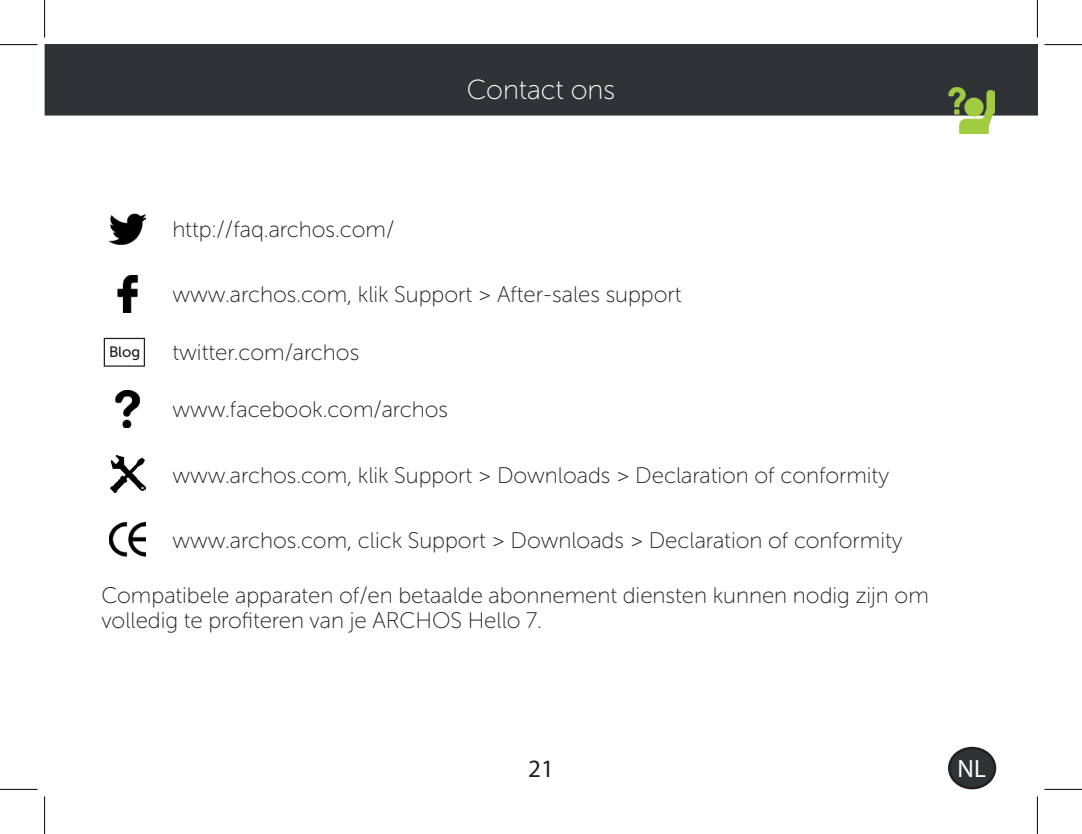
<style>
.page{position:relative;width:1082px;height:834px;background:#fff}
.page>*{position:absolute;margin:0;border:0;box-sizing:border-box;transform-origin:0 0}
.t1{font:27.5px "Museo Sans Rounded 100";color:#fff}
.t2{font:25px "Myriad Pro";color:#231f20}
.t3{font:25px "Myriad Pro";color:#fff}
.t4{font:22.5px/25px "Museo Sans Rounded 100";color:#231f20}
.t5{font:15px "Museo Sans Rounded 500";color:#231f20}
</style>
<div class="page">
<div style="left:45px;top:45px;width:992px;height:70px;background:#2f3336"></div>
<img style="left:948px;top:87px;width:46px;height:46px">
<div style="left:949px;top:747px;width:45px;height:40px;background:#2f3336;border-radius:50%"></div>
<div style="left:947px;top:746px;width:49px;height:43px;border:2px solid #231f20;border-radius:50%"></div>
<img style="left:109px;top:213px;width:37px;height:32px">
<img style="left:117px;top:275px;width:22px;height:37px">
<img style="left:115px;top:390px;width:26px;height:37px">
<img style="left:110px;top:455px;width:36px;height:37px">
<img style="left:109px;top:521px;width:36px;height:36px">
<div style="left:104px;top:338px;width:41px;height:28px;border:1px solid #231f20"></div>
<hr style="left:0;top:44px;width:38px;height:1px;background:#000">
<hr style="left:1044px;top:44px;width:37px;height:1px;background:#000">
<hr style="left:0;top:788px;width:38px;height:1px;background:#000">
<hr style="left:1044px;top:788px;width:37px;height:1px;background:#000">
<hr style="left:44px;top:0;width:1px;height:37px;background:#000">
<hr style="left:44px;top:796px;width:1px;height:37px;background:#000">
<hr style="left:1036px;top:0;width:1px;height:37px;background:#000">
<hr style="left:1036px;top:796px;width:1px;height:37px;background:#000">
<p class="t4" style="left:172px;top:217px;width:223px">http://faq.archos.com/</p>
<p class="t1" style="left:467px;top:75px;width:150px">Contact ons</p>
<p class="t4" style="left:172px;top:282px;width:510px">www.archos.com, klik Support &gt; After-sales support</p>
<p class="t5" style="left:109px;top:343px;width:33px">Blog</p>
<p class="t4" style="left:172px;top:340px;width:188px">twitter.com/archos</p>
<p class="t4" style="left:172px;top:397px;width:277px">www.facebook.com/archos</p>
<p class="t4" style="left:172px;top:462px;width:718px">www.archos.com, klik Support &gt; Downloads &gt; Declaration of conformity</p>
<p class="t4" style="left:172px;top:527px;width:731px">www.archos.com, click Support &gt; Downloads &gt; Declaration of conformity</p>
<p class="t4" style="left:101px;top:582px;width:829px">Compatibele apparaten of/en betaalde abonnement diensten kunnen nodig zijn om volledig te profiteren van je ARCHOS Hello 7.</p>
<p class="t2" style="left:528px;top:753px;width:27px">21</p>
<p class="t3" style="left:957px;top:753px;width:30px">NL</p>
</div>
